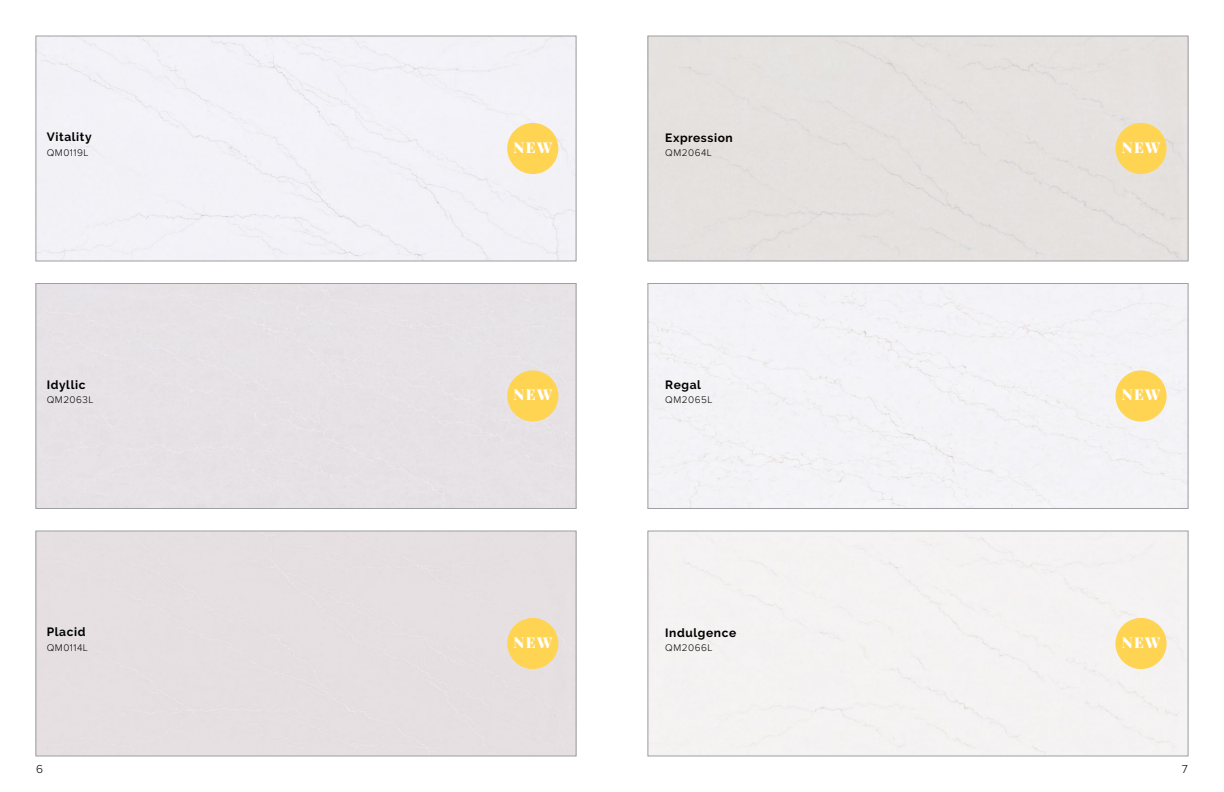
<style>
.page{position:relative;width:1224px;height:792px;background:#fff}
.page>*{position:absolute;margin:0;border:0;box-sizing:border-box;transform-origin:0 0}
.t1{font:900 15px "Playfair Display";letter-spacing:.095em;color:#fff}
.t2{font:700 12px "Raleway";letter-spacing:.05em;color:#000}
.t3{font:300 12px "Proxima Nova";color:#000}
.t4{font:300 10px "Proxima Nova";letter-spacing:.05em;color:#000}
</style>
<div class="page">
<div style="left:38px;top:38px;width:536px;height:221px;background:#f3f2f7"></div>
<div style="left:36px;top:36px;width:540px;height:225px;border:1px solid #9d9fa2"></div>
<div style="left:648px;top:36px;width:540px;height:225px;border:1px solid #9d9fa2"></div>
<div style="left:36px;top:283px;width:540px;height:226px;border:1px solid #9d9fa2"></div>
<div style="left:648px;top:283px;width:540px;height:226px;border:1px solid #9d9fa2"></div>
<div style="left:36px;top:531px;width:540px;height:225px;border:1px solid #9d9fa2"></div>
<div style="left:648px;top:531px;width:540px;height:225px;border:1px solid #9d9fa2"></div>
<div style="left:507px;top:123px;width:51px;height:51px;background:#ffd452;border-radius:50%"></div>
<div style="left:1115px;top:123px;width:52px;height:51px;background:#ffd452;border-radius:50%"></div>
<div style="left:507px;top:370px;width:51px;height:52px;background:#ffd452;border-radius:50%"></div>
<div style="left:1115px;top:370px;width:52px;height:52px;background:#ffd452;border-radius:50%"></div>
<div style="left:507px;top:618px;width:51px;height:51px;background:#ffd452;border-radius:50%"></div>
<div style="left:1115px;top:618px;width:52px;height:51px;background:#ffd452;border-radius:50%"></div>
<p class="t2" style="left:47px;top:130px;width:46px">Vitality</p>
<p class="t4" style="left:47px;top:146px;width:43px">QM0119L</p>
<p class="t2" style="left:665px;top:131px;width:69px">Expression</p>
<p class="t4" style="left:665px;top:145px;width:48px">QM2064L</p>
<p class="t1" style="left:513px;top:135px;width:40px">NEW</p>
<p class="t1" style="left:1122px;top:135px;width:40px">NEW</p>
<p class="t2" style="left:47px;top:378px;width:40px">Idyllic</p>
<p class="t4" style="left:47px;top:393px;width:48px">QM2063L</p>
<p class="t2" style="left:665px;top:378px;width:37px">Regal</p>
<p class="t4" style="left:665px;top:393px;width:49px">QM2065L</p>
<p class="t1" style="left:513px;top:383px;width:40px">NEW</p>
<p class="t1" style="left:1122px;top:383px;width:40px">NEW</p>
<p class="t2" style="left:47px;top:625px;width:40px">Placid</p>
<p class="t4" style="left:47px;top:641px;width:43px">QM0114L</p>
<p class="t2" style="left:665px;top:626px;width:72px">Indulgence</p>
<p class="t4" style="left:665px;top:640px;width:49px">QM2066L</p>
<p class="t1" style="left:513px;top:630px;width:40px">NEW</p>
<p class="t1" style="left:1122px;top:630px;width:40px">NEW</p>
<p class="t3" style="left:36px;top:761px;width:9px">6</p>
<p class="t3" style="left:1182px;top:761px;width:8px">7</p>
</div>
